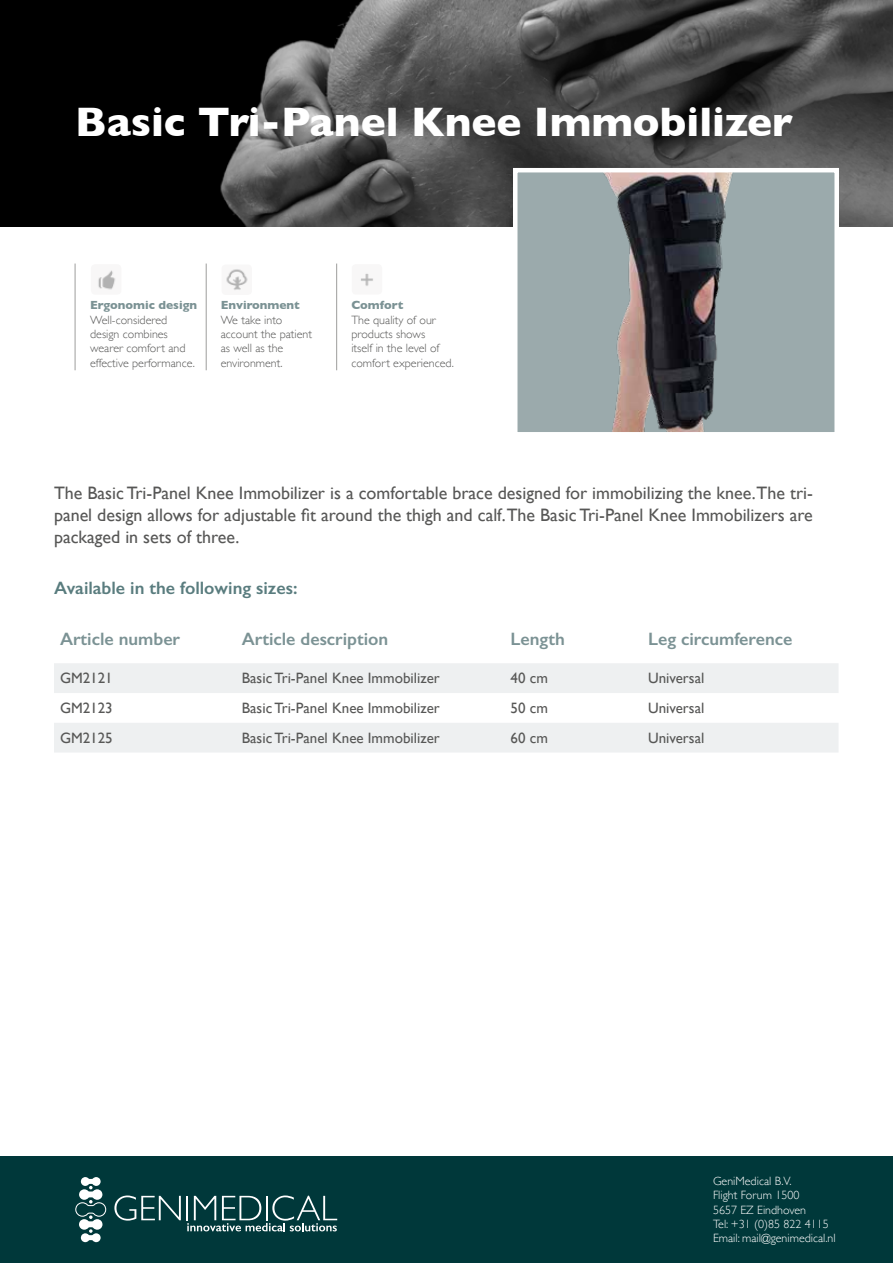
<style>
.page{position:relative;width:893px;height:1263px;background:#fff}
.page>*{position:absolute;margin:0;border:0;box-sizing:border-box;transform-origin:0 0}
.t1{font:700 42px "Gill Sans";color:#fff}
.t2{font:18px/21.6px "Gill Sans";color:#575756;text-align:justify}
.t3{font:600 18px "Gill Sans";color:#7b9294}
.t4{font:600 18px "Gill Sans";color:#597c7e}
.t5{font:15px "Gill Sans";color:#575756}
.t6{font:300 12px/14.4px "Gill Sans";color:#575756}
.t7{font:300 12px/14.4px "Gill Sans";color:#fff}
.t8{font:700 12px "Gill Sans";color:#7b9294}
</style>
<div class="page">
<img style="left:0;top:0;width:893px;height:226px">
<div style="left:0;top:1156px;width:893px;height:107px;background:#00383a"></div>
<div style="left:515px;top:170px;width:322px;height:264px;background:#9baaac"></div>
<img style="left:604px;top:173px;width:129px;height:258px">
<div style="left:513px;top:168px;width:326px;height:268px;border:4px solid #fff"></div>
<svg style="left:75px;top:1177px;width:31px;height:65px"></svg>
<svg style="left:114px;top:1195px;width:67px;height:25px"></svg>
<hr style="left:186px;top:1196px;width:2px;height:24px;background:#fff">
<svg style="left:187px;top:1195px;width:150px;height:36px"></svg>
<svg style="left:54px;top:663px;width:784px;height:89px;fill:#eef0f1"></svg>
<img style="left:98px;top:270px;width:18px;height:20px">
<img style="left:226px;top:269px;width:22px;height:22px">
<img style="left:360px;top:273px;width:14px;height:14px">
<hr style="left:75px;top:264px;width:1px;height:106px;background:#9d9d9c">
<hr style="left:206px;top:264px;width:1px;height:106px;background:#9d9d9c">
<hr style="left:336px;top:264px;width:1px;height:106px;background:#9d9d9c">
<h1 class="t1" style="left:75px;top:88px;width:719px">Basic Tri-Panel Knee Immobilizer</h1>
<p class="t8" style="left:90px;top:295px;width:108px">Ergonomic design</p>
<p class="t6" style="left:90px;top:312px;width:106px">Well-considered design combines wearer comfort and effective performance.</p>
<p class="t8" style="left:221px;top:295px;width:81px">Environment</p>
<p class="t6" style="left:221px;top:312px;width:93px">We take into account the patient as well as the environment.</p>
<p class="t8" style="left:351px;top:295px;width:53px">Comfort</p>
<p class="t6" style="left:351px;top:312px;width:104px">The quality of our products shows<br>itself in the level of comfort experienced.</p>
<p class="t2" style="left:54px;top:482px;width:760px">The Basic Tri-Panel Knee Immobilizer is a comfortable brace designed for immobilizing the knee.The tri&shy;panel design allows for adjustable fit around the thigh and calf.The Basic Tri-Panel Knee Immobilizers are packaged in sets of three.</p>
<p class="t4" style="left:54px;top:576px;width:245px">Available in the following sizes:</p>
<p class="t3" style="left:60px;top:628px;width:122px">Article number</p>
<p class="t3" style="left:242px;top:628px;width:148px">Article description</p>
<p class="t3" style="left:511px;top:628px;width:56px">Length</p>
<p class="t3" style="left:648px;top:628px;width:146px">Leg circumference</p>
<p class="t5" style="left:60px;top:669px;width:54px">GM2121</p>
<p class="t5" style="left:242px;top:669px;width:199px">Basic Tri-Panel Knee Immobilizer</p>
<p class="t5" style="left:511px;top:669px;width:39px">40 cm</p>
<p class="t5" style="left:648px;top:669px;width:58px">Universal</p>
<p class="t5" style="left:60px;top:699px;width:54px">GM2123</p>
<p class="t5" style="left:242px;top:699px;width:199px">Basic Tri-Panel Knee Immobilizer</p>
<p class="t5" style="left:511px;top:699px;width:39px">50 cm</p>
<p class="t5" style="left:648px;top:699px;width:58px">Universal</p>
<p class="t5" style="left:60px;top:729px;width:54px">GM2125</p>
<p class="t5" style="left:242px;top:729px;width:199px">Basic Tri-Panel Knee Immobilizer</p>
<p class="t5" style="left:511px;top:729px;width:39px">60 cm</p>
<p class="t5" style="left:648px;top:729px;width:58px">Universal</p>
<p class="t7" style="left:713px;top:1173px;width:124px">GeniMedical B.V.<br>Flight Forum 1500<br>5657 EZ Eindhoven<br>Tel: +31 (0)85 822 4115<br>Email: mail@genimedical.nl</p>
</div>
